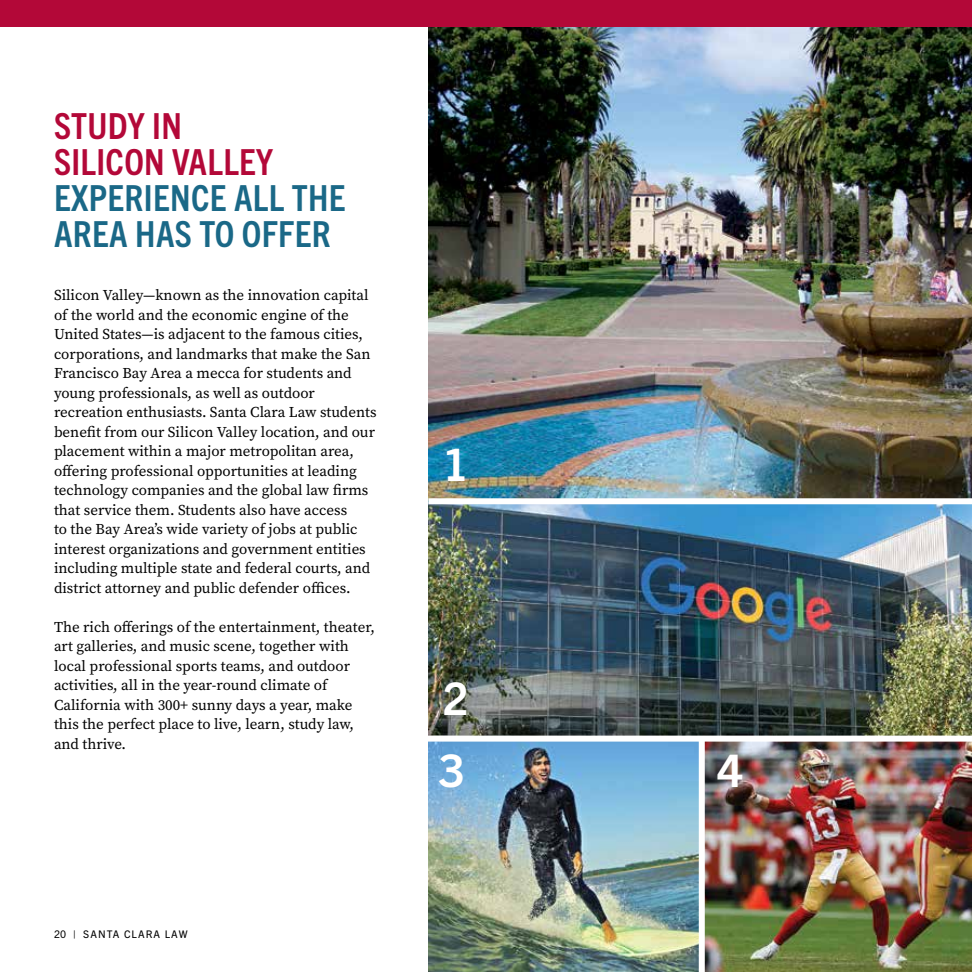
<style>
.page{position:relative;width:972px;height:972px;background:#fff}
.page>*{position:absolute;margin:0;border:0;box-sizing:border-box;transform-origin:0 0}
.t1{font:700 45px "Trade Gothic Next LT Pro";color:#fff}
.t2{font:700 condensed 36px/36px "Trade Gothic Next LT Pro";letter-spacing:.01em;color:#1a6887}
.t3{font:700 condensed 36px/36px "Trade Gothic Next LT Pro";letter-spacing:.01em;color:#b30838}
.t4{font:15px/19.5px "Source Serif Pro";color:#000}
.t5{font:10.5px "Trade Gothic Next LT Pro";letter-spacing:.1em;color:#000}
</style>
<div class="page">
<img style="left:428px;top:27px;width:544px;height:945px">
<div style="left:428px;top:498px;width:544px;height:6px;background:#fff"></div>
<div style="left:418px;top:736px;width:554px;height:6px;background:#fff"></div>
<div style="left:699px;top:739px;width:6px;height:233px;background:#fff"></div>
<div style="left:0;top:0;width:972px;height:27px;background:#b30838"></div>
<h2 class="t3" style="left:54px;top:106px;width:221px">STUDY IN<br>SILICON VALLEY</h2>
<h2 class="t2" style="left:54px;top:178px;width:293px">EXPERIENCE ALL THE<br>AREA HAS TO OFFER</h2>
<p class="t4" style="left:54px;top:285px;width:324px">Silicon Valley—known as the innovation capital of the world and the economic engine of the United States—is adjacent to the famous cities, corporations, and landmarks that make the San Francisco Bay Area a mecca for students and young professionals, as well as outdoor recreation enthusiasts. Santa Clara Law students benefit from our Silicon Valley location, and our placement within a major metropolitan area, offering professional opportunities at leading technology companies and the global law firms that service them. Students also have access<br>to the Bay Area’s wide variety of jobs at public interest organizations and government entities including multiple state and federal courts, and district attorney and public defender offices.</p>
<p class="t4" style="left:54px;top:617px;width:322px">The rich offerings of the entertainment, theater, art galleries, and music scene, together with local professional sports teams, and outdoor activities, all in the year-round climate of California with 300+ sunny days a year, make this the perfect place to live, learn, study law, and thrive.</p>
<p class="t5" style="left:54px;top:927px;width:135px">20 | SANTA CLARA LAW</p>
<h1 class="t1" style="left:443px;top:433px;width:27px">1</h1>
<h1 class="t1" style="left:443px;top:667px;width:27px">2</h1>
<h1 class="t1" style="left:439px;top:740px;width:27px">3</h1>
<h1 class="t1" style="left:718px;top:740px;width:27px">4</h1>
</div>
